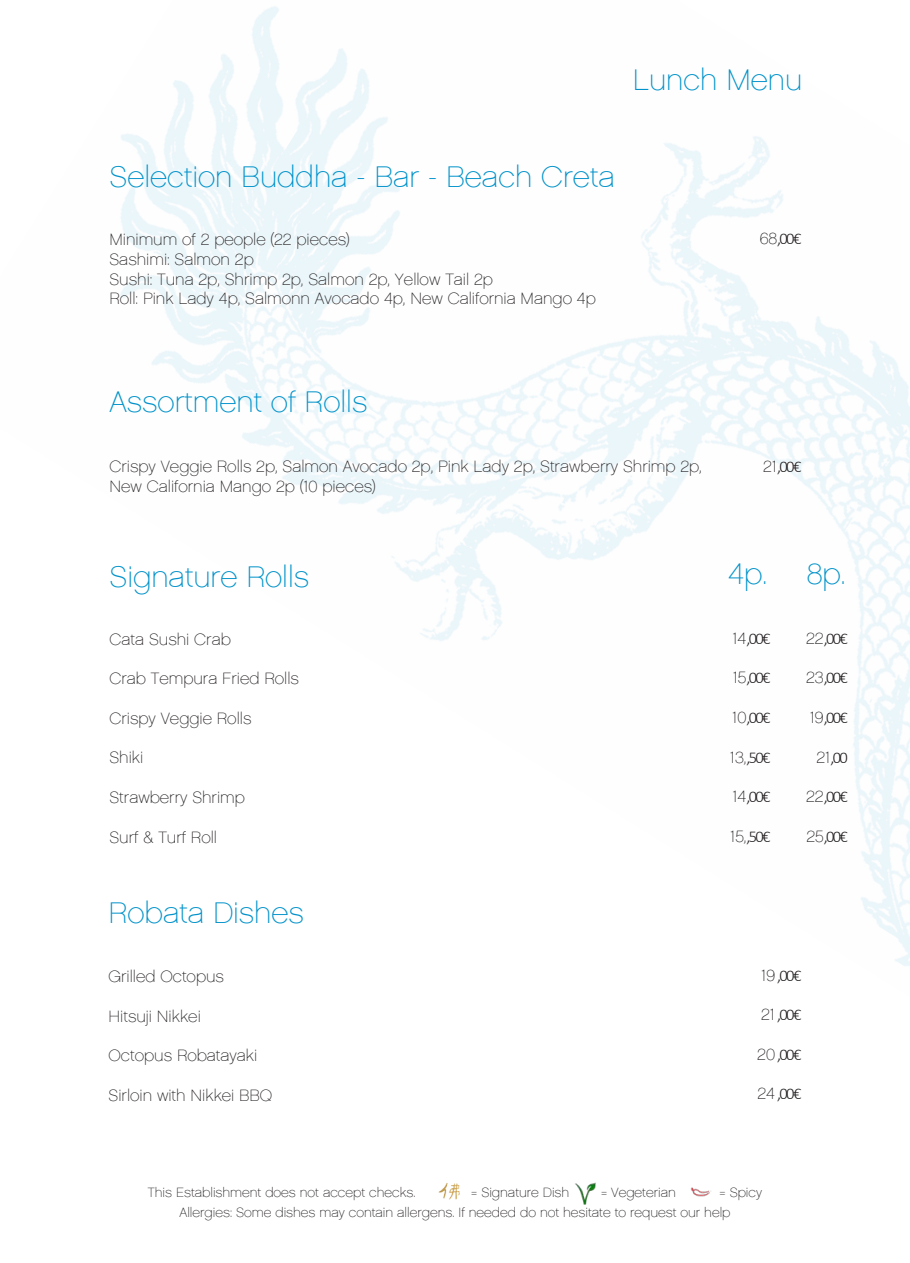
<style>
.page{position:relative;width:910px;height:1263px;background:#fff}
.page>*{position:absolute;margin:0;border:0;box-sizing:border-box;transform-origin:0 0}
.t1{font:30px "Chalet Paris Nineteen Sixty";color:#0092ca}
.t2{font:16.5px/19.8px "Chalet Paris Nineteen Sixty";color:#231f20}
.t3{font:300 16.5px "Calibri";letter-spacing:-.1em;color:#231f20}
.t4{font:13.5px/19.5px "Chalet Paris Nineteen Sixty";color:#231f20}
.s1{font-family:"Chalet Paris Nineteen Sixty";font-weight:400}
</style>
<div class="page">
<img style="left:120px;top:6px;width:790px;height:960px">
<img style="left:438px;top:1183px;width:22px;height:16px">
<img style="left:575px;top:1182px;width:21px;height:22px">
<img style="left:690px;top:1187px;width:21px;height:10px">
<h1 class="t1" style="left:633px;top:63px;width:171px">Lunch Menu</h1>
<h1 class="t1" style="left:109px;top:160px;width:507px">Selection Buddha - Bar - Beach Creta</h1>
<p class="t2" style="left:109px;top:229px;width:488px">Minimum of 2 people (22 pieces)<br>Sashimi: Salmon 2p<br>Sushi: Tuna 2p, Shrimp 2p, Salmon 2p, Yellow Tail 2p<br>Roll: Pink Lady 4p, Salmonn Avocado 4p, New California Mango 4p</p>
<p class="t3" style="left:760px;top:228px;width:43px"><span class="s1">68</span>,00€</p>
<h1 class="t1" style="left:109px;top:385px;width:259px">Assortment of Rolls</h1>
<p class="t2" style="left:109px;top:456px;width:594px">Crispy Veggie Rolls 2p, Salmon Avocado 2p, Pink Lady 2p, Strawberry Shrimp 2p,<br>New California Mango 2p (10 pieces)</p>
<h1 class="t1" style="left:109px;top:559px;width:201px">Signature Rolls</h1>
<p class="t2" style="left:109px;top:629px;width:123px">Cata Sushi Crab</p>
<p class="t2" style="left:109px;top:669px;width:191px">Crab Tempura Fried Rolls</p>
<p class="t2" style="left:109px;top:708px;width:143px">Crispy Veggie Rolls</p>
<p class="t2" style="left:109px;top:748px;width:35px">Shiki</p>
<p class="t2" style="left:109px;top:787px;width:137px">Strawberry Shrimp</p>
<p class="t2" style="left:109px;top:827px;width:109px">Surf &amp; Turf Roll</p>
<h1 class="t1" style="left:109px;top:895px;width:197px">Robata Dishes</h1>
<p class="t2" style="left:109px;top:966px;width:117px">Grilled Octopus</p>
<p class="t2" style="left:109px;top:1006px;width:94px">Hitsuji Nikkei</p>
<p class="t2" style="left:109px;top:1046px;width:150px">Octopus Robatayaki</p>
<p class="t2" style="left:109px;top:1085px;width:165px">Sirloin with Nikkei BBQ</p>
<p class="t3" style="left:763px;top:456px;width:40px"><span class="s1">21</span>,00€</p>
<h1 class="t1" style="left:728px;top:556px;width:119px">4p. 8p.</h1>
<p class="t3" style="left:732px;top:628px;width:40px"><span class="s1">14</span>,00€</p>
<p class="t3" style="left:733px;top:668px;width:39px"><span class="s1">15</span>,00€</p>
<p class="t3" style="left:732px;top:707px;width:40px"><span class="s1">10</span>,00€</p>
<p class="t3" style="left:730px;top:747px;width:42px"><span class="s1">13,</span>,50€</p>
<p class="t3" style="left:732px;top:786px;width:40px"><span class="s1">14</span>,00€</p>
<p class="t3" style="left:730px;top:826px;width:42px"><span class="s1">15,</span>,50€</p>
<p class="t3" style="left:806px;top:628px;width:43px"><span class="s1">22</span>,00€</p>
<p class="t3" style="left:806px;top:668px;width:43px"><span class="s1">23</span>,00€</p>
<p class="t3" style="left:810px;top:707px;width:40px"><span class="s1">19</span>,00€</p>
<p class="t3" style="left:816px;top:747px;width:33px"><span class="s1">21</span>,00</p>
<p class="t3" style="left:806px;top:786px;width:43px"><span class="s1">22</span>,00€</p>
<p class="t3" style="left:806px;top:826px;width:43px"><span class="s1">25</span>,00€</p>
<p class="t3" style="left:761px;top:965px;width:42px"><span class="s1">19</span> ,00€</p>
<p class="t3" style="left:761px;top:1004px;width:42px"><span class="s1">21</span> ,00€</p>
<p class="t3" style="left:757px;top:1044px;width:46px"><span class="s1">20</span> ,00€</p>
<p class="t3" style="left:757px;top:1084px;width:45px"><span class="s1">24</span> ,00€</p>
<p class="t4" style="left:148px;top:1183px;width:269px">This Establishment does not accept checks.</p>
<p class="t4" style="left:471px;top:1183px;width:99px">= Signature Dish</p>
<p class="t4" style="left:601px;top:1183px;width:76px">= Vegeterian</p>
<p class="t4" style="left:179px;top:1183px;width:584px;text-indent:540px">= Spicy<br>Allergies: Some dishes may contain allergens. If needed do not hesitate to request our help</p>
</div>
